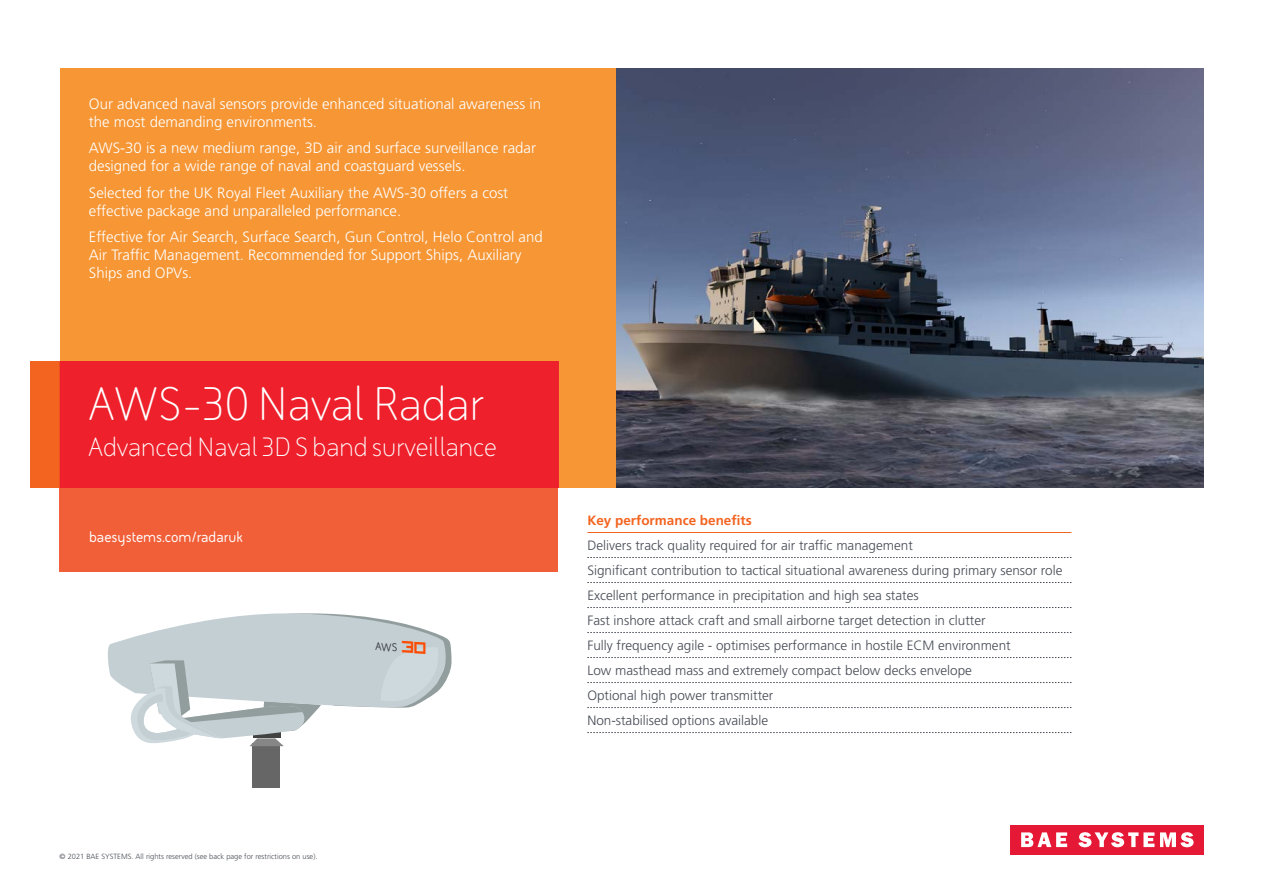
<style>
.page{position:relative;width:1263px;height:893px;background:#fff}
.page>*{position:absolute;margin:0;border:0;box-sizing:border-box;transform-origin:0 0}
.t1{font:48px "BAE Systems";color:#fff}
.Headline{font:27px "BAE Systems";color:#fff}
.Supporting_text_10pt{font:300 15px/18px "Frutiger LT Std";color:#fff}
.URL{font:700 15px "BAE Systems";color:#fff}
.Ruled_text{font:300 13.5px "Frutiger LT Std";color:#464b54}
.Ruled_text_heading{font:700 13.5px "Frutiger LT Std";color:#f36421}
.t2{font:700 11.7px "BAE Systems";color:#3d4146}
.t3{font:300 7.5px "Frutiger LT Std";color:#464b54}
</style>
<div class="page">
<div style="left:1010px;top:825px;width:193px;height:30px;background:#e51836"></div>
<svg style="left:1160px;top:832px;width:33px;height:15px"></svg>
<svg style="left:1078px;top:832px;width:76px;height:15px"></svg>
<svg style="left:1021px;top:832px;width:46px;height:15px"></svg>
<div style="left:60px;top:68px;width:557px;height:420px;background:#f69635"></div>
<div style="left:30px;top:361px;width:30px;height:127px;background:#f36421"></div>
<div style="left:60px;top:361px;width:498px;height:211px;background:#f15f38"></div>
<div style="left:60px;top:361px;width:498px;height:127px;background:#ee1b2d"></div>
<div style="left:253px;top:743px;width:27px;height:44px;background:#666"></div>
<svg style="left:108px;top:613px;width:343px;height:133px"></svg>
<hr style="left:587px;top:532px;width:484px;height:1px;background:#f36421">
<svg style="left:587px;top:557px;width:484px;height:1px"></svg>
<svg style="left:587px;top:582px;width:484px;height:1px"></svg>
<svg style="left:587px;top:607px;width:484px;height:1px"></svg>
<svg style="left:587px;top:632px;width:484px;height:1px"></svg>
<svg style="left:587px;top:657px;width:484px;height:1px"></svg>
<svg style="left:587px;top:682px;width:484px;height:1px"></svg>
<svg style="left:587px;top:707px;width:484px;height:1px"></svg>
<svg style="left:587px;top:732px;width:484px;height:1px"></svg>
<img style="left:617px;top:68px;width:586px;height:420px">
<p class="Supporting_text_10pt" style="left:89px;top:95px;width:454px">Our advanced naval sensors provide enhanced situational awareness in the most demanding environments.</p>
<p class="Supporting_text_10pt" style="left:89px;top:139px;width:449px">AWS-30 is a new medium range, 3D air and surface surveillance radar designed for a wide range of naval and coastguard vessels.</p>
<p class="Supporting_text_10pt" style="left:89px;top:184px;width:421px">Selected for the UK Royal Fleet Auxiliary the AWS-30 offers a cost effective package and unparalleled performance.</p>
<p class="Supporting_text_10pt" style="left:89px;top:228px;width:455px">Effective for Air Search, Surface Search, Gun Control, Helo Control and<br>Air Traffic Management. Recommended for Support Ships, Auxiliary<br>Ships and OPVs.</p>
<p class="t1" style="left:88px;top:373px;width:397px">AWS-30 Naval Radar</p>
<p class="Headline" style="left:88px;top:429px;width:410px">Advanced Naval 3D S band surveillance</p>
<p class="URL" style="left:89px;top:526px;width:155px">baesystems.com/radaruk</p>
<p class="t2" style="left:376px;top:638px;width:54px;rotate:3deg">AWS <sup>30</sup></p>
<p class="Ruled_text_heading" style="left:587px;top:512px;width:166px">Key performance benefits</p>
<p class="Ruled_text" style="left:587px;top:537px;width:327px">Delivers track quality required for air traffic management</p>
<p class="Ruled_text" style="left:587px;top:562px;width:477px">Significant contribution to tactical situational awareness during primary sensor role</p>
<p class="Ruled_text" style="left:587px;top:587px;width:333px">Excellent performance in precipitation and high sea states</p>
<p class="Ruled_text" style="left:587px;top:612px;width:400px">Fast inshore attack craft and small airborne target detection in clutter</p>
<p class="Ruled_text" style="left:587px;top:637px;width:425px">Fully frequency agile - optimises performance in hostile ECM environment</p>
<p class="Ruled_text" style="left:587px;top:662px;width:386px">Low masthead mass and extremely compact below decks envelope</p>
<p class="Ruled_text" style="left:587px;top:687px;width:188px">Optional high power transmitter</p>
<p class="Ruled_text" style="left:587px;top:712px;width:182px">Non-stabilised options available</p>
<p class="t3" style="left:60px;top:852px;width:259px">© 2021 BAE SYSTEMS. All rights reserved (see back page for restrictions on use).</p>
</div>
